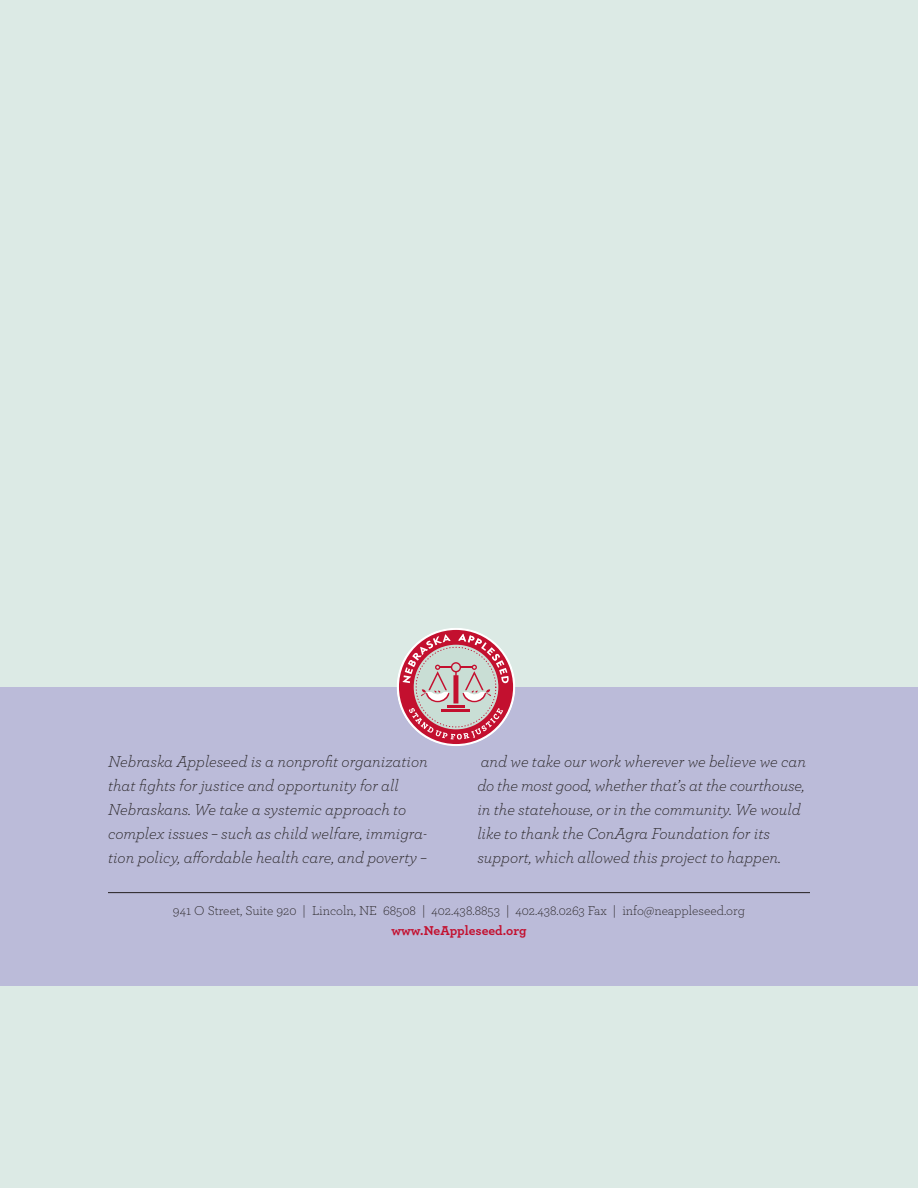
<style>
.page{position:relative;width:918px;height:1188px;background:#dceae5}
.page>*{position:absolute;margin:0;border:0;box-sizing:border-box;transform-origin:0 0}
.t1{font:italic 300 16.5px/24px "Archer";color:#231f20}
.t2{font:300 13.5px "Archer";color:#231f20}
.t3{font:700 13.5px "Archer";color:#c3102f}
</style>
<div class="page">
<div style="left:0;top:687px;width:918px;height:298px;background:#bbbbd9"></div>
<svg style="left:399px;top:630px;width:114px;height:114px"></svg>
<hr style="left:108px;top:892px;width:702px;height:1px;background:#231f20">
<p class="t1" style="left:108px;top:749px;width:321px">Nebraska Appleseed is a nonprofit organization that fights for justice and opportunity for all Nebraskans. We take a systemic approach to complex issues – such as child welfare, immigra&shy;tion policy, affordable health care, and poverty –</p>
<p class="t1" style="left:477px;top:749px;width:330px">and we take our work wherever we believe we can do the most good, whether that’s at the courthouse, in the statehouse, or in the community. We would like to thank the ConAgra Foundation for its support, which allowed this project to happen.</p>
<p class="t2" style="left:173px;top:902px;width:574px">941 O Street, Suite 920 | Lincoln, NE 68508 | 402.438.8853 | 402.438.0263 Fax | info@neappleseed.org</p>
<p class="t3" style="left:391px;top:920px;width:137px">www.NeAppleseed.org</p>
</div>
